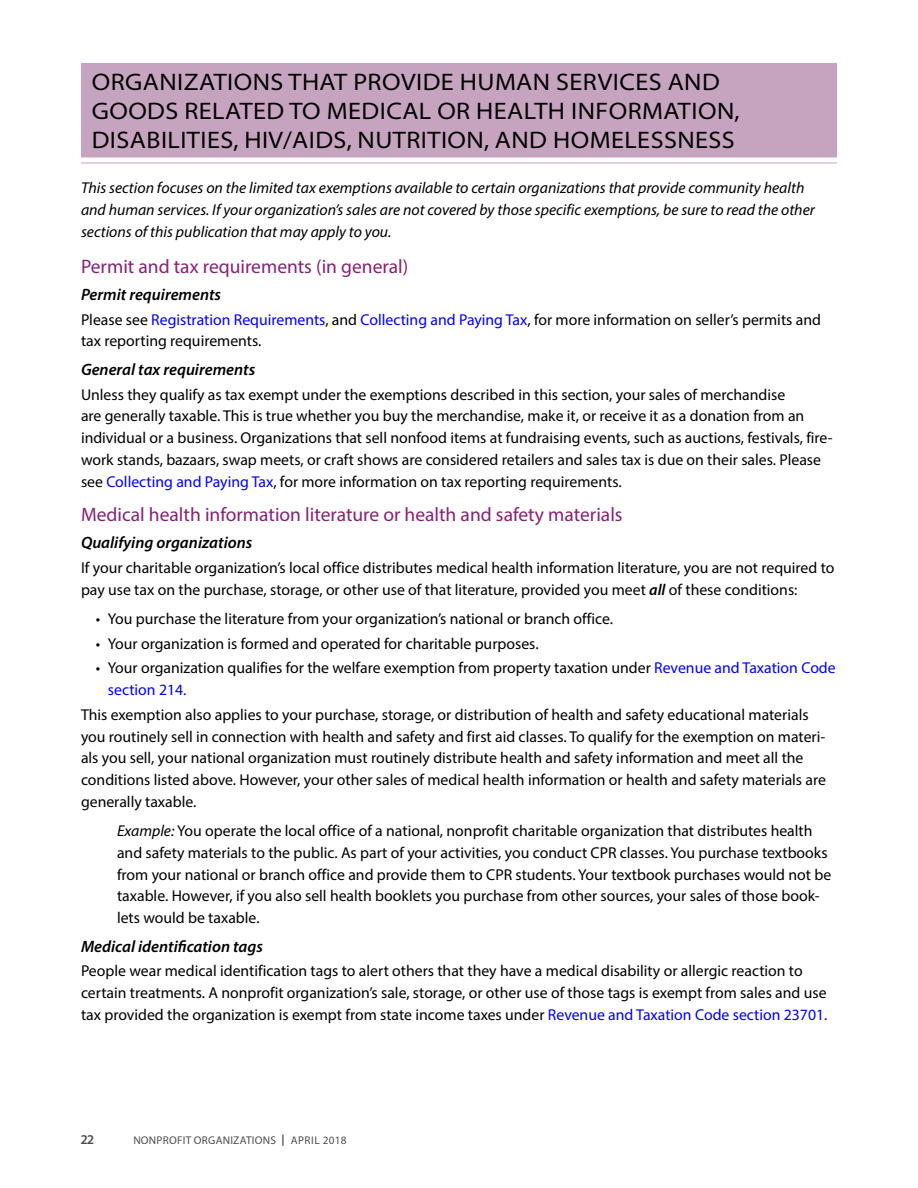
<style>
.page{position:relative;width:918px;height:1188px;background:#fff}
.page>*{position:absolute;margin:0;border:0;box-sizing:border-box;transform-origin:0 0}
.t1{font:semi-expanded 24px/28.8px "Myriad Pro";letter-spacing:.02em;color:#000}
.t2{font:19.5px "Myriad Pro";color:#872175}
.t3{font:italic 600 16.5px "Myriad Pro";color:#000}
.t4{font:15.75px/21.8px "Myriad Pro";color:#000}
.t5{font:italic 15.75px/21.8px "Myriad Pro";color:#000}
.t6{font:600 13.5px "Myriad Pro";color:#4d4d4f}
.t7{font:11.25px "Myriad Pro";letter-spacing:.02em;color:#4d4d4f}
.s1{color:#00f}
.s2{font-weight:600;font-style:italic}
.s3{font-style:italic}
.s4{font-family:"Optima LT Std";font-weight:900}
</style>
<div class="page">
<div style="left:81px;top:63px;width:756px;height:95px;background:#c6a4c0"></div>
<hr style="left:81px;top:163px;width:756px;height:1px;background:#c6a4c0">
<h2 class="t1" style="left:92px;top:68px;width:649px">ORGANIZATIONS THAT PROVIDE HUMAN SERVICES AND<br>GOODS RELATED TO MEDICAL OR HEALTH INFORMATION,<br>DISABILITIES, HIV/AIDS, NUTRITION, AND HOMELESSNESS</h2>
<p class="t5" style="left:81px;top:177px;width:735px">This section focuses on the limited tax exemptions available to certain organizations that provide community health and human services. If your organization’s sales are not covered by those specific exemptions, be sure to read the other sections of this publication that may apply to you.</p>
<h3 class="t2" style="left:81px;top:254px;width:329px">Permit and tax requirements (in general)</h3>
<p class="t3" style="left:81px;top:284px;width:142px">Permit requirements</p>
<p class="t4" style="left:81px;top:308px;width:742px">Please see <span class="s1">Registration Requirements</span>, and <span class="s1">Collecting and Paying Tax</span>, for more information on seller’s permits and tax reporting requirements.</p>
<p class="t3" style="left:81px;top:359px;width:176px">General tax requirements</p>
<p class="t4" style="left:81px;top:383px;width:753px">Unless they qualify as tax exempt under the exemptions described in this section, your sales of merchandise<br>are generally taxable. This is true whether you buy the merchandise, make it, or receive it as a donation from an individual or a business. Organizations that sell nonfood items at fundraising events, such as auctions, festivals, fire&shy;work stands, bazaars, swap meets, or craft shows are considered retailers and sales tax is due on their sales. Please see <span class="s1">Collecting and Paying Tax</span>, for more information on tax reporting requirements.</p>
<h3 class="t2" style="left:81px;top:503px;width:543px">Medical health information literature or health and safety materials</h3>
<p class="t3" style="left:81px;top:532px;width:173px">Qualifying organizations</p>
<p class="t4" style="left:81px;top:556px;width:755px">If your charitable organization’s local office distributes medical health information literature, you are not required to pay use tax on the purchase, storage, or other use of that literature, provided you meet <span class="s2">all</span> of these conditions:</p>
<p class="t4" style="left:96px;top:607px;width:519px">• You purchase the literature from your organization’s national or branch office.</p>
<p class="t4" style="left:96px;top:632px;width:444px">• Your organization is formed and operated for charitable purposes.</p>
<p class="t4" style="left:108px;top:657px;width:729px;text-indent:-12px">• Your organization qualifies for the welfare exemption from property taxation under <span class="s1">Revenue and Taxation Code section 214.</span></p>
<p class="t4" style="left:81px;top:703px;width:747px">This exemption also applies to your purchase, storage, or distribution of health and safety educational materials you routinely sell in connection with health and safety and first aid classes. To qualify for the exemption on materi&shy;als you sell, your national organization must routinely distribute health and safety information and meet all the conditions listed above. However, your other sales of medical health information or health and safety materials are generally taxable.</p>
<p class="t4" style="left:117px;top:820px;width:716px"><span class="s3">Example:</span> You operate the local office of a national, nonprofit charitable organization that distributes health and safety materials to the public. As part of your activities, you conduct CPR classes. You purchase textbooks from your national or branch office and provide them to CPR students. Your textbook purchases would not be taxable. However, if you also sell health booklets you purchase from other sources, your sales of those book&shy;lets would be taxable.</p>
<p class="t3" style="left:81px;top:936px;width:184px">Medical identification tags</p>
<p class="t4" style="left:81px;top:960px;width:748px">People wear medical identification tags to alert others that they have a medical disability or allergic reaction to certain treatments. A nonprofit organization’s sale, storage, or other use of those tags is exempt from sales and use tax provided the organization is exempt from state income taxes under <span class="s1">Revenue and Taxation Code section 23701.</span></p>
<p class="t6" style="left:81px;top:1131px;width:14px">22</p>
<p class="t7" style="left:133px;top:1133px;width:215px">NONPROFIT ORGANIZATIONS <span class="s4">|</span> APRIL 2018</p>
</div>
